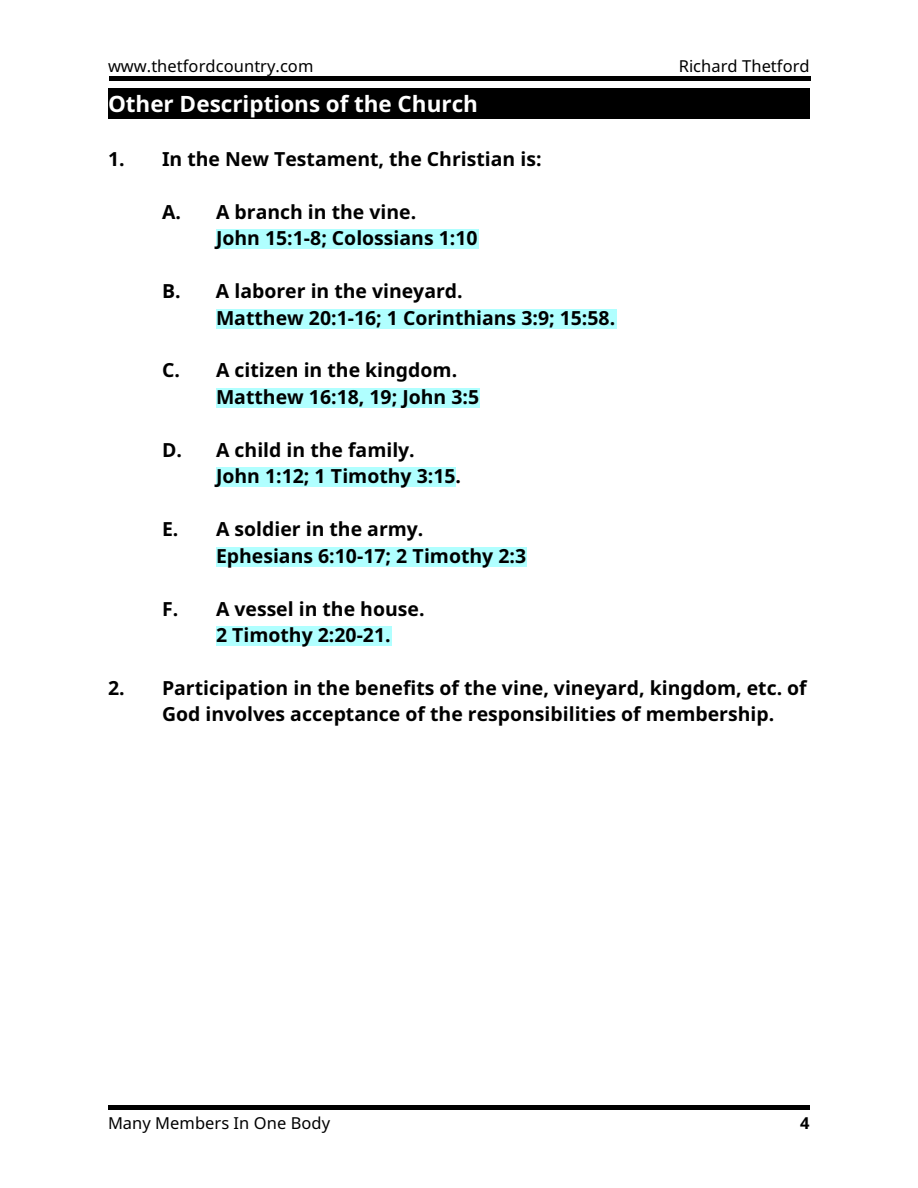
<style>
.page{position:relative;width:918px;height:1188px;background:#fff}
.page>*{position:absolute;margin:0;border:0;box-sizing:border-box;transform-origin:0 0}
.t1{font:700 22.5px "Noto Sans";color:#fff}
.t2{font:700 19.5px/26.4px "Noto Sans";color:#000}
.t3{font:16.5px "Noto Sans";color:#000}
.t4{font:700 16.5px "Noto Sans";color:#000}
</style>
<div class="page">
<hr style="left:109px;top:77px;width:702px;height:4px;background:#000">
<div style="left:108px;top:88px;width:702px;height:30px;background:#000"></div>
<div style="left:216px;top:230px;width:262px;height:19px;background:#b0ffff"></div>
<div style="left:216px;top:309px;width:400px;height:19px;background:#b0ffff"></div>
<div style="left:216px;top:388px;width:264px;height:20px;background:#b0ffff"></div>
<div style="left:216px;top:468px;width:240px;height:19px;background:#b0ffff"></div>
<div style="left:216px;top:547px;width:310px;height:20px;background:#b0ffff"></div>
<div style="left:216px;top:626px;width:175px;height:20px;background:#b0ffff"></div>
<hr style="left:108px;top:1105px;width:702px;height:4px;background:#000">
<p class="t3" style="left:108px;top:54px;width:207px">www.thetfordcountry.com</p>
<p class="t3" style="left:679px;top:54px;width:132px">Richard Thetford</p>
<p class="t1" style="left:108px;top:88px;width:372px">Other Descriptions of the Church</p>
<p class="t2" style="left:108px;top:145px;width:435px">1. In the New Testament, the Christian is:</p>
<p class="t2" style="left:216px;top:198px;width:263px;text-indent:-54px">A. A branch in the vine.<br>John 15:1-8; Colossians 1:10</p>
<p class="t2" style="left:216px;top:277px;width:401px;text-indent:-54px">B. A laborer in the vineyard.<br>Matthew 20:1-16; 1 Corinthians 3:9; 15:58.</p>
<p class="t2" style="left:216px;top:357px;width:265px;text-indent:-54px">C. A citizen in the kingdom.<br>Matthew 16:18, 19; John 3:5</p>
<p class="t2" style="left:216px;top:436px;width:247px;text-indent:-54px">D. A child in the family.<br>John 1:12; 1 Timothy 3:15.</p>
<p class="t2" style="left:216px;top:515px;width:312px;text-indent:-54px">E. A soldier in the army.<br>Ephesians 6:10-17; 2 Timothy 2:3</p>
<p class="t2" style="left:216px;top:595px;width:210px;text-indent:-54px">F. A vessel in the house.<br>2 Timothy 2:20-21.</p>
<p class="t2" style="left:162px;top:674px;width:646px;text-indent:-54px">2. Participation in the benefits of the vine, vineyard, kingdom, etc. of<br>God involves acceptance of the responsibilities of membership.</p>
<p class="t3" style="left:108px;top:1112px;width:224px">Many Members In One Body</p>
<p class="t4" style="left:800px;top:1112px;width:11px">4</p>
</div>
